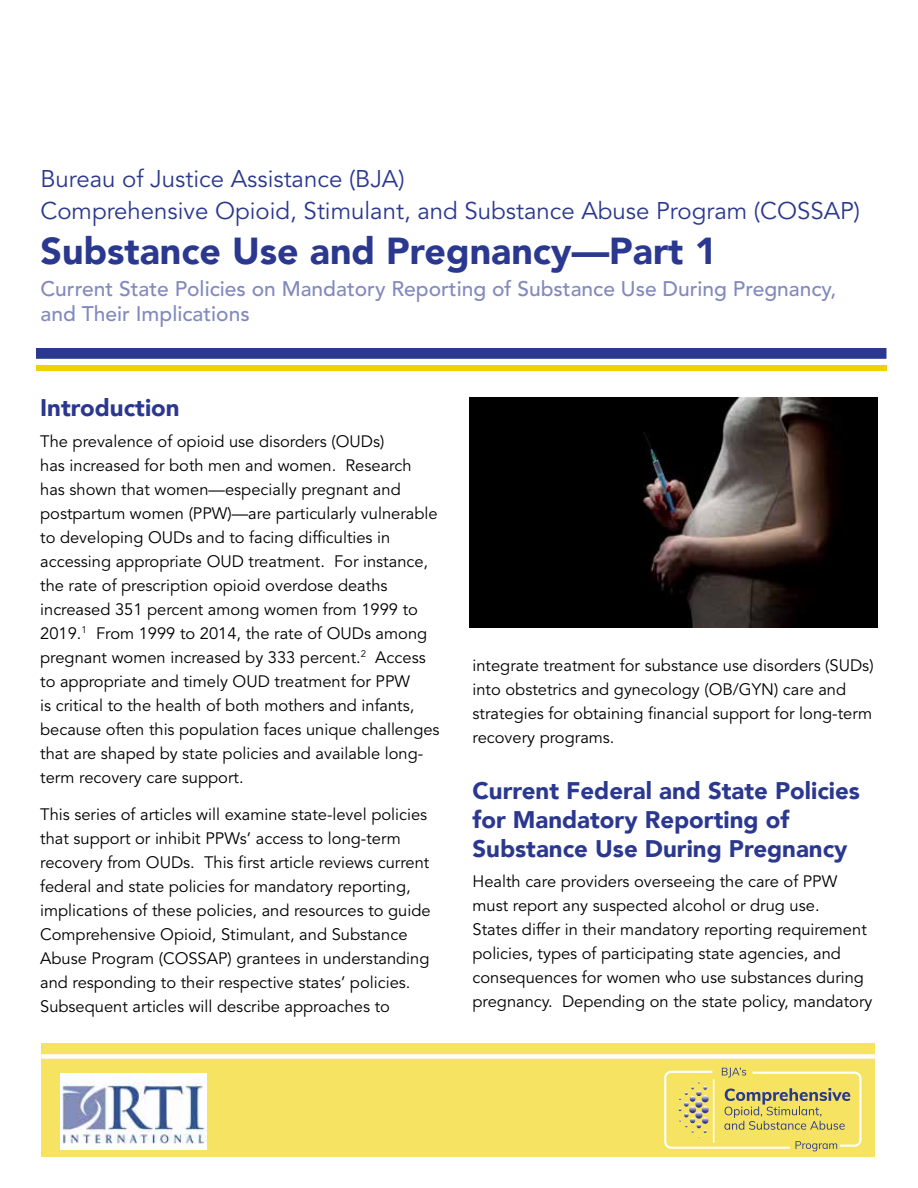
<style>
.page{position:relative;width:918px;height:1188px;background:#fff}
.page>*{position:absolute;margin:0;border:0;box-sizing:border-box;transform-origin:0 0}
.t1{font:900 37.5px "Avenir LT";color:#2b388f}
.t2{font:900 24px/28.8px "Avenir LT";color:#2b388f}
.t3{font:24px/32.2px "Avenir LT Std";color:#2b388f}
.t4{font:500 21px/25.2px "Avenir LT Std";color:#828abd}
.t5{font:16.5px/24px "Avenir LT Std";color:#000}
</style>
<div class="page">
<div style="left:41px;top:1044px;width:834px;height:113px;background:#f6e361"></div>
<div style="left:36px;top:348px;width:850px;height:11px;background:#2b388f;border:2px solid #2b388f"></div>
<div style="left:36px;top:365px;width:850px;height:6px;background:#f0d200"></div>
<div style="left:41px;top:1054px;width:837px;height:5px;background:#fff"></div>
<svg style="left:664px;top:1068px;width:198px;height:83px"></svg>
<img style="left:60px;top:1074px;width:147px;height:76px">
<img style="left:470px;top:398px;width:408px;height:229px">
<h2 class="t3" style="left:40px;top:163px;width:821px">Bureau of Justice Assistance (BJA)<br>Comprehensive Opioid, Stimulant, and Substance Abuse Program (COSSAP)</h2>
<h1 class="t1" style="left:40px;top:228px;width:678px">Substance Use and Pregnancy—Part 1</h1>
<p class="t4" style="left:40px;top:277px;width:797px">Current State Policies on Mandatory Reporting of Substance Use During Pregnancy, and Their Implications</p>
<h2 class="t2" style="left:40px;top:393px;width:141px">Introduction</h2>
<p class="t5" style="left:40px;top:430px;width:401px">The prevalence of opioid use disorders (OUDs)<br>has increased for both men and women. Research has shown that women—especially pregnant and postpartum women (PPW)—are particularly vulnerable to developing OUDs and to facing difficulties in accessing appropriate OUD treatment. For instance, the rate of prescription opioid overdose deaths increased 351 percent among women from 1999 to 2019.<sup>1</sup> From 1999 to 2014, the rate of OUDs among pregnant women increased by 333 percent.<sup>2</sup> Access to appropriate and timely OUD treatment for PPW<br>is critical to the health of both mothers and infants, because often this population faces unique challenges that are shaped by state policies and available long&shy;term recovery care support.</p>
<p class="t5" style="left:40px;top:803px;width:392px">This series of articles will examine state-level policies that support or inhibit PPWs’ access to long-term recovery from OUDs. This first article reviews current federal and state policies for mandatory reporting, implications of these policies, and resources to guide Comprehensive Opioid, Stimulant, and Substance Abuse Program (COSSAP) grantees in understanding and responding to their respective states’ policies.<br>Subsequent articles will describe approaches to</p>
<p class="t5" style="left:472px;top:654px;width:403px">integrate treatment for substance use disorders (SUDs) into obstetrics and gynecology (OB/GYN) care and strategies for obtaining financial support for long-term recovery programs.</p>
<h2 class="t2" style="left:472px;top:776px;width:389px">Current Federal and State Policies for Mandatory Reporting of<br>Substance Use During Pregnancy</h2>
<p class="t5" style="left:472px;top:870px;width:402px">Health care providers overseeing the care of PPW must report any suspected alcohol or drug use.<br>States differ in their mandatory reporting requirement policies, types of participating state agencies, and consequences for women who use substances during pregnancy. Depending on the state policy, mandatory</p>
</div>
